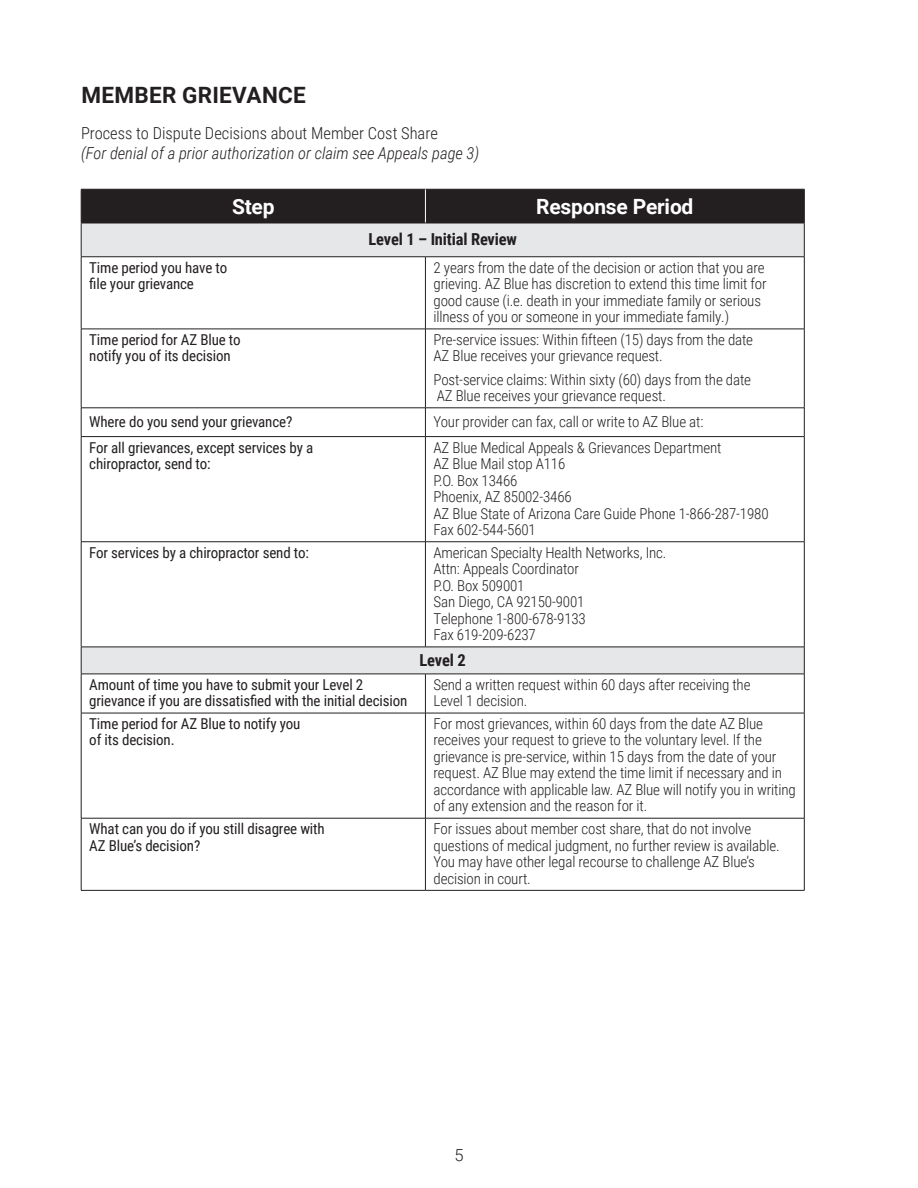
<style>
.page{position:relative;width:918px;height:1188px;background:#fff}
.page>*{position:absolute;margin:0;border:0;box-sizing:border-box;transform-origin:0 0}
.t1{font:700 22.5px "Roboto";letter-spacing:.015em;color:#231f20}
.t2{font:700 21px "Roboto";letter-spacing:-.01em;color:#fff}
.t3{font:italic 300 16.5px "Roboto Condensed";color:#231f20}
.t4{font:300 16.5px "Roboto Condensed";color:#231f20}
.t5{font:700 16.5px "Roboto Condensed";letter-spacing:-.01em;color:#231f20}
.t6{font:300 16.5px "Roboto";color:#231f20}
.t7{font:300 15px/16.5px "Roboto Condensed";letter-spacing:-.01em;color:#231f20}
.t8{font:15px/16.5px "Roboto Condensed";letter-spacing:-.01em;color:#231f20}
</style>
<div class="page">
<div style="left:82px;top:190px;width:722px;height:33px;background:#231f20"></div>
<div style="left:82px;top:224px;width:722px;height:32px;background:#e6e7e9"></div>
<svg style="left:82px;top:257px;width:722px;height:633px"></svg>
<hr style="left:81px;top:189px;width:344px;height:1px;background:#231f20">
<hr style="left:81px;top:189px;width:1px;height:34px;background:#231f20">
<hr style="left:425px;top:189px;width:379px;height:1px;background:#231f20">
<hr style="left:81px;top:713px;width:344px;height:1px;background:#231f20">
<hr style="left:425px;top:713px;width:379px;height:1px;background:#231f20">
<hr style="left:81px;top:818px;width:344px;height:1px;background:#231f20">
<hr style="left:425px;top:818px;width:379px;height:1px;background:#231f20">
<hr style="left:81px;top:890px;width:344px;height:1px;background:#231f20">
<hr style="left:425px;top:890px;width:379px;height:1px;background:#231f20">
<hr style="left:425px;top:189px;width:1px;height:34px;background:#fff">
<hr style="left:81px;top:223px;width:344px;height:1px;background:#231f20">
<hr style="left:81px;top:223px;width:1px;height:34px;background:#231f20">
<hr style="left:425px;top:223px;width:379px;height:1px;background:#231f20">
<hr style="left:425px;top:256px;width:379px;height:1px;background:#231f20">
<hr style="left:81px;top:256px;width:344px;height:1px;background:#231f20">
<hr style="left:81px;top:257px;width:1px;height:72px;background:#231f20">
<hr style="left:425px;top:257px;width:1px;height:72px;background:#231f20">
<hr style="left:81px;top:329px;width:344px;height:1px;background:#231f20">
<hr style="left:81px;top:329px;width:1px;height:79px;background:#231f20">
<hr style="left:425px;top:329px;width:379px;height:1px;background:#231f20">
<hr style="left:425px;top:329px;width:1px;height:79px;background:#231f20">
<hr style="left:81px;top:408px;width:344px;height:1px;background:#231f20">
<svg style="left:81px;top:408px;width:1px;height:28px"></svg>
<hr style="left:425px;top:408px;width:379px;height:1px;background:#231f20">
<svg style="left:425px;top:409px;width:1px;height:27px"></svg>
<hr style="left:81px;top:436px;width:344px;height:1px;background:#231f20">
<hr style="left:81px;top:437px;width:1px;height:105px;background:#231f20">
<hr style="left:425px;top:436px;width:379px;height:1px;background:#231f20">
<hr style="left:425px;top:437px;width:1px;height:105px;background:#231f20">
<hr style="left:81px;top:541px;width:344px;height:1px;background:#231f20">
<hr style="left:81px;top:542px;width:1px;height:105px;background:#231f20">
<hr style="left:425px;top:541px;width:379px;height:1px;background:#231f20">
<hr style="left:425px;top:542px;width:1px;height:105px;background:#231f20">
<hr style="left:81px;top:674px;width:1px;height:39px;background:#231f20">
<hr style="left:81px;top:713px;width:1px;height:105px;background:#231f20">
<hr style="left:81px;top:818px;width:1px;height:72px;background:#231f20">
<hr style="left:425px;top:674px;width:1px;height:39px;background:#231f20">
<hr style="left:425px;top:713px;width:1px;height:105px;background:#231f20">
<hr style="left:804px;top:713px;width:1px;height:105px;background:#231f20">
<hr style="left:425px;top:818px;width:1px;height:72px;background:#231f20">
<hr style="left:804px;top:818px;width:1px;height:72px;background:#231f20">
<svg style="left:81px;top:648px;width:1px;height:26px"></svg>
<hr style="left:81px;top:647px;width:344px;height:1px;background:#231f20">
<hr style="left:425px;top:647px;width:379px;height:1px;background:#231f20">
<hr style="left:81px;top:674px;width:344px;height:1px;background:#231f20">
<hr style="left:425px;top:674px;width:379px;height:1px;background:#231f20">
<hr style="left:804px;top:223px;width:1px;height:34px;background:#231f20">
<hr style="left:804px;top:257px;width:1px;height:72px;background:#231f20">
<hr style="left:804px;top:329px;width:1px;height:79px;background:#231f20">
<svg style="left:804px;top:408px;width:1px;height:28px"></svg>
<hr style="left:804px;top:437px;width:1px;height:105px;background:#231f20">
<hr style="left:804px;top:542px;width:1px;height:105px;background:#231f20">
<svg style="left:804px;top:647px;width:1px;height:27px"></svg>
<hr style="left:804px;top:674px;width:1px;height:39px;background:#231f20">
<hr style="left:804px;top:189px;width:1px;height:34px;background:#231f20">
<h1 class="t1" style="left:81px;top:80px;width:226px">MEMBER GRIEVANCE</h1>
<p class="t4" style="left:81px;top:122px;width:358px">Process to Dispute Decisions about Member Cost Share</p>
<p class="t3" style="left:81px;top:142px;width:400px">(For denial of a prior authorization or claim see Appeals page 3)</p>
<h2 class="t2" style="left:232px;top:192px;width:44px">Step</h2>
<h2 class="t2" style="left:536px;top:192px;width:159px">Response Period</h2>
<p class="t5" style="left:368px;top:228px;width:150px">Level 1 – Initial Review</p>
<p class="t8" style="left:89px;top:259px;width:139px">Time period you have to file your grievance</p>
<p class="t7" style="left:434px;top:259px;width:335px">2 years from the date of the decision or action that you are grieving. AZ Blue has discretion to extend this time limit for good cause (i.e. death in your immediate family or serious illness of you or someone in your immediate family.)</p>
<p class="t8" style="left:89px;top:331px;width:153px">Time period for AZ Blue to notify you of its decision</p>
<p class="t7" style="left:434px;top:331px;width:321px">Pre-service issues: Within fifteen (15) days from the date<br>AZ Blue receives your grievance request.</p>
<p class="t7" style="left:434px;top:370px;width:319px">Post-service claims: Within sixty (60) days from the date<br>AZ Blue receives your grievance request.</p>
<p class="t8" style="left:89px;top:413px;width:205px">Where do you send your grievance?</p>
<p class="t7" style="left:434px;top:413px;width:271px">Your provider can fax, call or write to AZ Blue at:</p>
<p class="t8" style="left:89px;top:438px;width:225px">For all grievances, except services by a chiropractor, send to:</p>
<p class="t7" style="left:434px;top:438px;width:337px">AZ Blue Medical Appeals &amp; Grievances Department<br>AZ Blue Mail stop A116<br>P.O. Box 13466<br>Phoenix, AZ 85002-3466<br>AZ Blue State of Arizona Care Guide Phone 1-866-287-1980<br>Fax 602-544-5601</p>
<p class="t8" style="left:89px;top:544px;width:221px">For services by a chiropractor send to:</p>
<p class="t7" style="left:434px;top:544px;width:234px">American Specialty Health Networks, Inc.<br>Attn: Appeals Coordinator<br>P.O. Box 509001<br>San Diego, CA 92150-9001<br>Telephone 1-800-678-9133<br>Fax 619-209-6237</p>
<p class="t5" style="left:420px;top:648px;width:48px">Level 2</p>
<p class="t8" style="left:89px;top:676px;width:320px">Amount of time you have to submit your Level 2 grievance if you are dissatisfied with the initial decision</p>
<p class="t7" style="left:434px;top:676px;width:319px">Send a written request within 60 days after receiving the<br>Level 1 decision.</p>
<p class="t8" style="left:89px;top:715px;width:213px">Time period for AZ Blue to notify you of its decision.</p>
<p class="t7" style="left:434px;top:715px;width:364px">For most grievances, within 60 days from the date AZ Blue receives your request to grieve to the voluntary level. If the grievance is pre-service, within 15 days from the date of your request. AZ Blue may extend the time limit if necessary and in accordance with applicable law. AZ Blue will notify you in writing of any extension and the reason for it.</p>
<p class="t8" style="left:89px;top:820px;width:237px">What can you do if you still disagree with<br>AZ Blue’s decision?</p>
<p class="t7" style="left:434px;top:820px;width:348px">For issues about member cost share, that do not involve questions of medical judgment, no further review is available.<br>You may have other legal recourse to challenge AZ Blue’s decision in court.</p>
<p class="t6" style="left:454px;top:1144px;width:11px">5</p>
</div>
